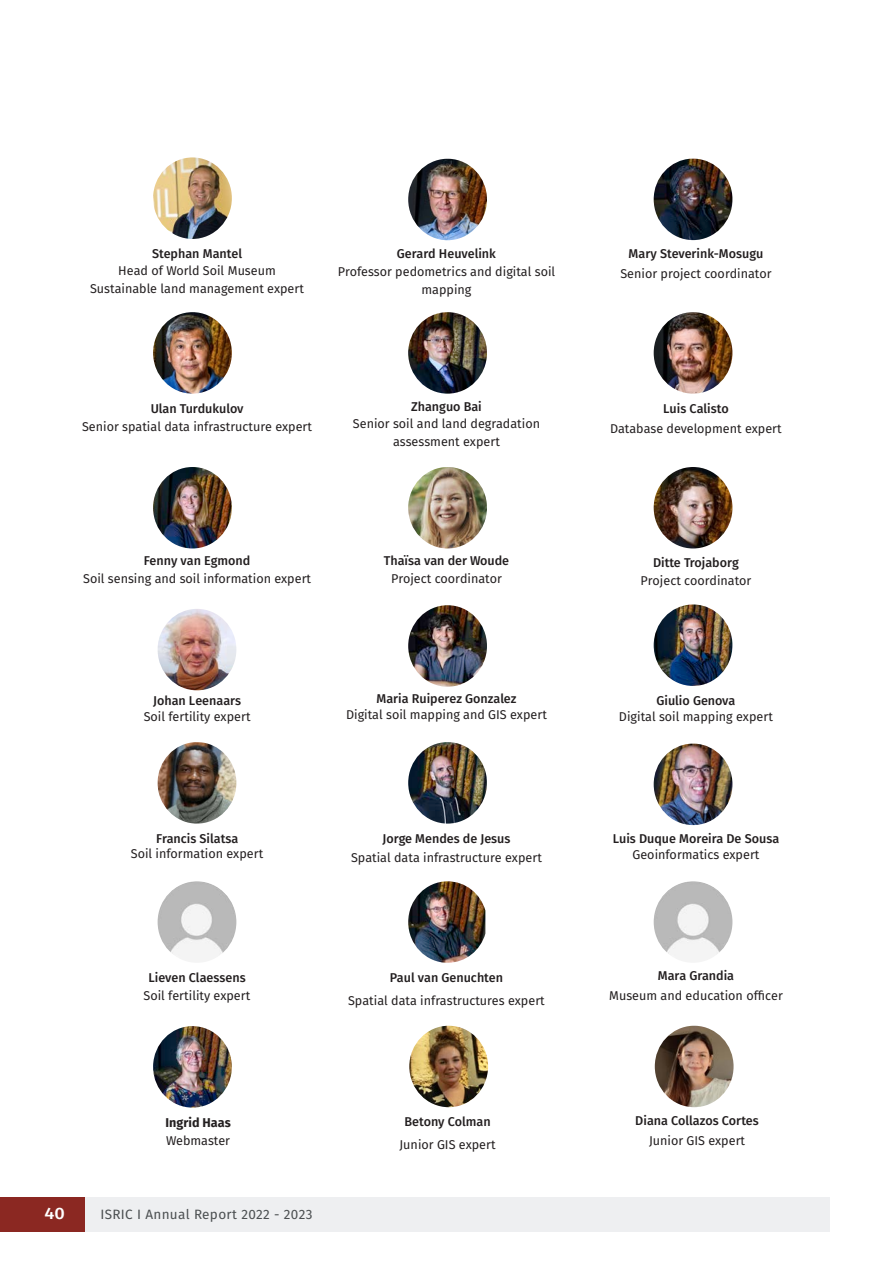
<style>
.page{position:relative;width:893px;height:1263px;background:#fff}
.page>*{position:absolute;margin:0;border:0;box-sizing:border-box;transform-origin:0 0}
.t1{font:500 16.5px "Fira Sans";color:#fff;scale:1.1 1}
.t2{font:13.5px "Fira Sans";letter-spacing:.025em;color:#4b4f51}
.Body_text{font:12.75px/18px "Fira Sans";color:#231f20;text-align:center}
.Body_text-2{font:500 12.75px "Fira Sans";color:#231f20}
.Body_text-3{font:700 12.75px "Fira Sans";color:#231f20}
</style>
<div class="page">
<img style="left:408px;top:159px;width:79px;height:81px">
<img style="left:654px;top:159px;width:78px;height:81px">
<img style="left:408px;top:312px;width:79px;height:82px">
<img style="left:654px;top:312px;width:78px;height:82px">
<img style="left:153px;top:312px;width:79px;height:82px">
<img style="left:408px;top:467px;width:79px;height:81px">
<img style="left:654px;top:467px;width:78px;height:81px">
<img style="left:153px;top:467px;width:79px;height:81px">
<img style="left:153px;top:157px;width:79px;height:82px">
<img style="left:408px;top:605px;width:79px;height:82px">
<img style="left:654px;top:604px;width:78px;height:82px">
<img style="left:408px;top:742px;width:79px;height:81px">
<img style="left:654px;top:744px;width:78px;height:81px">
<img style="left:158px;top:742px;width:78px;height:81px">
<img style="left:158px;top:609px;width:78px;height:81px">
<img style="left:408px;top:881px;width:77px;height:82px">
<img style="left:158px;top:881px;width:78px;height:81px">
<img style="left:654px;top:881px;width:78px;height:81px">
<img style="left:409px;top:1026px;width:79px;height:81px">
<img style="left:153px;top:1026px;width:79px;height:81px">
<img style="left:655px;top:1026px;width:79px;height:81px">
<div style="left:0;top:1197px;width:85px;height:34px;background:#8b2822"></div>
<div style="left:85px;top:1197px;width:744px;height:34px;background:#eeeff1"></div>
<p class="Body_text-2" style="left:152px;top:244px;width:92px">Stephan Mantel</p>
<p class="Body_text" style="left:118px;top:262px;width:159px">Head of World Soil Museum</p>
<p class="Body_text" style="left:90px;top:280px;width:215px">Sustainable land management expert</p>
<p class="Body_text-2" style="left:397px;top:245px;width:101px">Gerard Heuvelink</p>
<p class="Body_text" style="left:338px;top:264px;width:219px">Professor pedometrics and digital soil mapping</p>
<p class="Body_text-2" style="left:628px;top:245px;width:136px">Mary Steverink-Mosugu</p>
<p class="Body_text" style="left:620px;top:265px;width:153px">Senior project coordinator</p>
<p class="Body_text-2" style="left:151px;top:400px;width:94px">Ulan Turdukulov</p>
<p class="Body_text" style="left:82px;top:419px;width:232px">Senior spatial data infrastructure expert</p>
<p class="Body_text-2" style="left:411px;top:397px;width:72px">Zhanguo Bai</p>
<p class="Body_text" style="left:353px;top:416px;width:189px">Senior soil and land degradation assessment expert</p>
<p class="Body_text-2" style="left:663px;top:399px;width:67px">Luis Calisto</p>
<p class="Body_text" style="left:610px;top:420px;width:173px">Database development expert</p>
<p class="Body_text-2" style="left:144px;top:551px;width:108px">Fenny van Egmond</p>
<p class="Body_text" style="left:83px;top:570px;width:229px">Soil sensing and soil information expert</p>
<p class="Body_text-2" style="left:384px;top:552px;width:127px">Thaïsa van der Woude</p>
<p class="Body_text" style="left:391px;top:570px;width:112px">Project coordinator</p>
<p class="Body_text-2" style="left:653px;top:554px;width:87px">Ditte Trojaborg</p>
<p class="Body_text" style="left:641px;top:572px;width:112px">Project coordinator</p>
<p class="Body_text-2" style="left:153px;top:691px;width:89px">Johan Leenaars</p>
<p class="Body_text" style="left:144px;top:709px;width:108px">Soil fertility expert</p>
<p class="Body_text-2" style="left:376px;top:689px;width:142px">Maria Ruiperez Gonzalez</p>
<p class="Body_text" style="left:346px;top:707px;width:202px">Digital soil mapping and GIS expert</p>
<p class="Body_text-2" style="left:656px;top:692px;width:81px">Giulio Genova</p>
<p class="Body_text" style="left:619px;top:708px;width:155px">Digital soil mapping expert</p>
<p class="Body_text-2" style="left:156px;top:830px;width:84px">Francis Silatsa</p>
<p class="Body_text" style="left:131px;top:845px;width:134px">Soil information expert</p>
<p class="Body_text-2" style="left:382px;top:830px;width:130px">Jorge Mendes de Jesus</p>
<p class="Body_text" style="left:351px;top:850px;width:192px">Spatial data infrastructure expert</p>
<p class="Body_text-2" style="left:613px;top:829px;width:168px">Luis Duque Moreira De Sousa</p>
<p class="Body_text" style="left:632px;top:846px;width:129px">Geoinformatics expert</p>
<p class="Body_text-2" style="left:149px;top:969px;width:99px">Lieven Claessens</p>
<p class="Body_text" style="left:144px;top:987px;width:108px">Soil fertility expert</p>
<p class="Body_text-2" style="left:390px;top:968px;width:115px">Paul van Genuchten</p>
<p class="Body_text" style="left:348px;top:992px;width:198px">Spatial data infrastructures expert</p>
<p class="Body_text-2" style="left:658px;top:967px;width:78px">Mara Grandia</p>
<p class="Body_text" style="left:609px;top:988px;width:175px">Museum and education officer</p>
<p class="Body_text-3" style="left:166px;top:1113px;width:67px">Ingrid Haas</p>
<p class="Body_text" style="left:166px;top:1132px;width:66px">Webmaster</p>
<p class="Body_text-2" style="left:404px;top:1113px;width:88px">Betony Colman</p>
<p class="Body_text" style="left:399px;top:1136px;width:98px">Junior GIS expert</p>
<p class="Body_text-2" style="left:635px;top:1111px;width:125px">Diana Collazos Cortes</p>
<p class="Body_text" style="left:649px;top:1132px;width:98px">Junior GIS expert</p>
<p class="t1" style="left:44px;top:1202px;width:20px">40</p>
<p class="t2" style="left:100px;top:1204px;width:214px">ISRIC I Annual Report 2022 - 2023</p>
</div>
